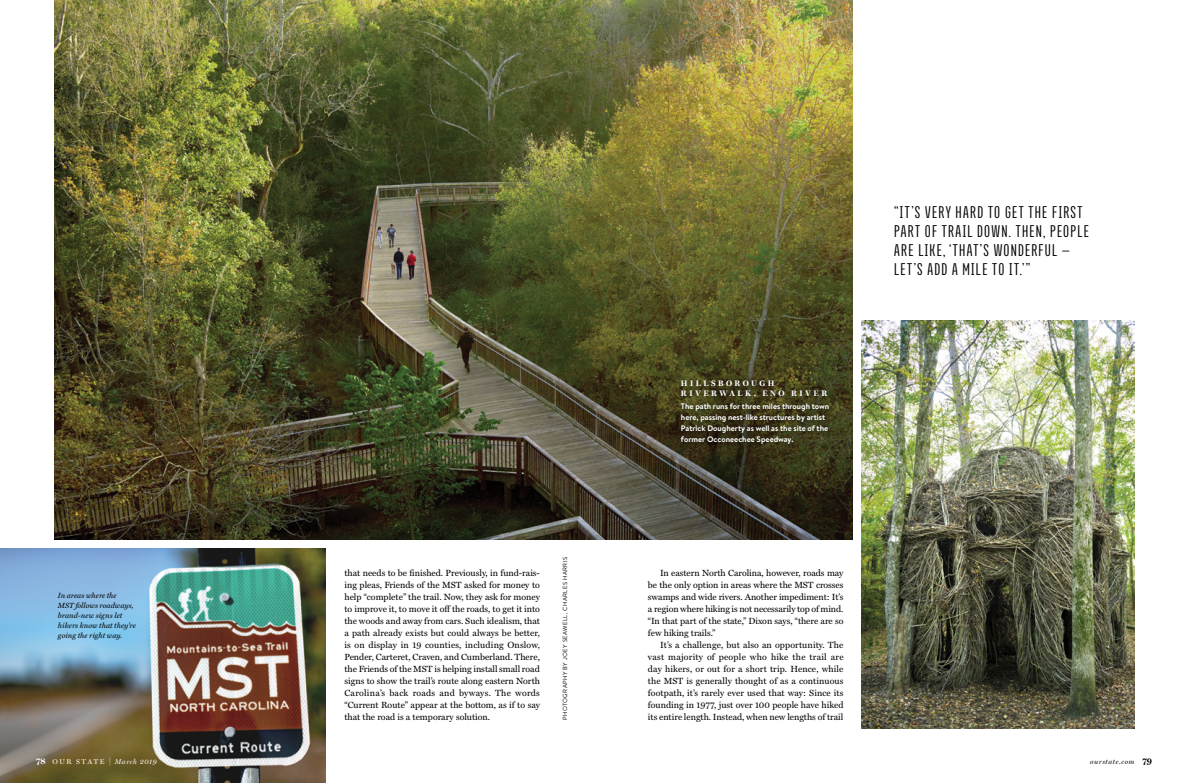
<style>
.page{position:relative;width:1188px;height:783px;background:#fff}
.page>*{position:absolute;margin:0;border:0;box-sizing:border-box;transform-origin:0 0}
.t1{font:18.5px/19px "Titular";letter-spacing:.07em;color:#000}
.t2{font:9px/12px "Miller Text";color:#000;text-align:justify}
.t3{font:700 8px/11px "Brandon Text";color:#fff}
.t4{font:700 8px/10px "Miller Display";letter-spacing:.32em;color:#fff}
.t5{font:italic 7.5px/10px "Miller Text";color:#000}
.t6{font:italic 7px "Miller Display";letter-spacing:.08em;color:#fff}
.t7{font:italic 7px "Miller Display";letter-spacing:.08em;color:#000}
.t8{font:6px "Brandon Text";letter-spacing:.07em;color:#000}
.s1{font-weight:700;font-style:normal;font-size:9px}
.s2{font-style:normal}
.s3{font-style:normal;font-size:9.1px}
</style>
<div class="page">
<img style="left:862px;top:320px;width:272px;height:409px">
<img style="left:54px;top:0;width:799px;height:539px">
<img style="left:0;top:548px;width:325px;height:235px">
<div style="left:676px;top:375px;width:158px;height:74px;background:#000;opacity:.75"></div>
<p class="t5" style="left:58px;top:591px;width:79px">In areas where the<br>MST follows roadways, brand-new signs let hikers know that they’re going the right way.</p>
<p class="t4" style="left:681px;top:378px;width:148px">HILLSBOROUGH<br>RIVERWALK, ENO RIVER</p>
<p class="t3" style="left:681px;top:401px;width:150px">The path runs for three miles through town here, passing nest-like structures by artist Patrick Dougherty as well as the site of the former Occoneechee Speedway.</p>
<p class="t8" style="left:561px;top:720px;width:165px;rotate:-90deg">PHOTOGRAPHY BY JOEY SEAWELL, CHARLES HARRIS</p>
<p class="t2" style="left:345px;top:567px;width:197px">that needs to be finished. Previously, in fund-rais&shy;ing pleas, Friends of the MST asked for money to help “complete” the trail. Now, they ask for money to improve it, to move it off the roads, to get it into the woods and away from cars. Such idealism, that a path already exists but could always be better, is on display in 19 counties, including Onslow, Pender, Carteret, Craven, and Cumberland. There, the Friends of the MST is helping install small road signs to show the trail’s route along eastern North Carolina’s back roads and byways. The words “Current Route” appear at the bottom, as if to say that the road is a temporary solution.</p>
<p class="t2" style="left:648px;top:567px;width:197px;text-indent:12px">In eastern North Carolina, however, roads may be the only option in areas where the MST crosses swamps and wide rivers. Another impediment: It’s a region where hiking is not necessarily top of mind. “In that part of the state,” Dixon says, “there are so few hiking trails.”</p>
<p class="t2" style="left:648px;top:639px;width:197px;text-indent:12px">It’s a challenge, but also an opportunity. The vast majority of people who hike the trail are day hikers, or out for a short trip. Hence, while the MST is generally thought of as a continuous footpath, it’s rarely ever used that way: Since its founding in 1977, just over 100 people have hiked its entire length. Instead, when new lengths of trail</p>
<h1 class="t1" style="left:894px;top:202px;width:196px">“IT’S VERY HARD TO GET THE FIRST<br>PART OF TRAIL DOWN. THEN, PEOPLE<br>ARE LIKE, ‘THAT’S WONDERFUL —<br>LET’S ADD A MILE TO IT.’”</h1>
<p class="t6" style="left:36px;top:757px;width:122px"><span class="s1">78</span> <span class="s2">OUR STATE</span> <span class="s3">|</span> March 2019</p>
<p class="t7" style="left:1090px;top:757px;width:63px">ourstate.com <span class="s1">79</span></p>
</div>
